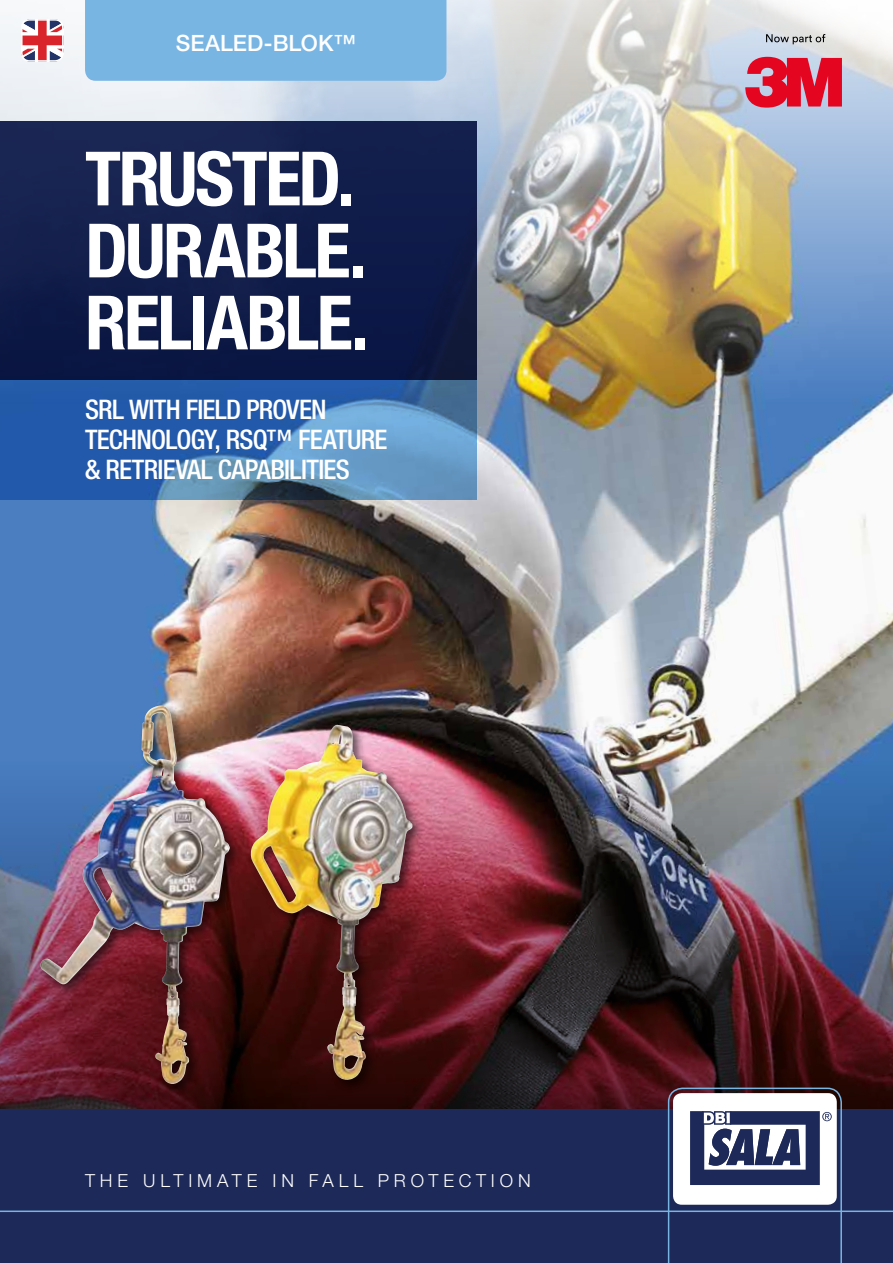
<style>
.page{position:relative;width:893px;height:1263px;background:#fff}
.page>*{position:absolute;margin:0;border:0;box-sizing:border-box;transform-origin:0 0}
.t1{font:700 condensed 75px/72px "Helvetica Neue LT Pro";letter-spacing:-.03em;color:#fff}
.t2{font:500 condensed 27px/30px "Helvetica Neue LT Pro";letter-spacing:-.025em;color:#fff}
.t3{font:500 22.5px "Helvetica Neue LT Pro";color:#fff}
.t4{font:300 18px "Helvetica Neue LT Pro";letter-spacing:.27em;color:#fff}
</style>
<div class="page">
<img style="left:0;top:403px;width:893px;height:355px">
<img style="left:0;top:0;width:893px;height:403px">
<img style="left:0;top:758px;width:893px;height:319px">
<div style="left:0;top:121px;width:476px;height:259px;background:#111d4a"></div>
<svg style="left:0;top:380px;width:476px;height:120px;fill:#245aab"></svg>
<div style="left:248px;top:722px;width:177px;height:370px;background:#000;opacity:.6"></div>
<img style="left:251px;top:725px;width:93px;height:324px">
<div style="left:37px;top:703px;width:205px;height:394px;background:#000;opacity:.6"></div>
<img style="left:40px;top:706px;width:129px;height:293px">
<div style="left:85px;top:0;width:361px;height:81px;background:#79b5e3"></div>
<svg style="left:745px;top:57px;width:97px;height:51px"></svg>
<svg style="left:766px;top:34px;width:59px;height:10px"></svg>
<svg style="left:0;top:1077px;width:893px;height:33px"></svg>
<div style="left:0;top:1110px;width:893px;height:153px;background:#1d2958"></div>
<hr style="left:0;top:1210px;width:893px;height:2px;background:#79b5e3">
<svg style="left:668px;top:1087px;width:174px;height:176px"></svg>
<svg style="left:21px;top:19px;width:43px;height:43px"></svg>
<div style="left:21px;top:19px;width:43px;height:43px;border:2px solid #fff;border-radius:8px"></div>
<p class="t3" style="left:176px;top:29px;width:181px">SEALED-BLOK™</p>
<h1 class="t1" style="left:85px;top:143px;width:285px">TRUSTED.<br>DURABLE.<br>RELIABLE.</h1>
<p class="t2" style="left:85px;top:395px;width:304px">SRL WITH FIELD PROVEN<br>TECHNOLOGY, RSQ™ FEATURE &amp; RETRIEVAL CAPABILITIES</p>
<p class="t4" style="left:85px;top:1170px;width:447px">THE ULTIMATE IN FALL PROTECTION</p>
</div>
